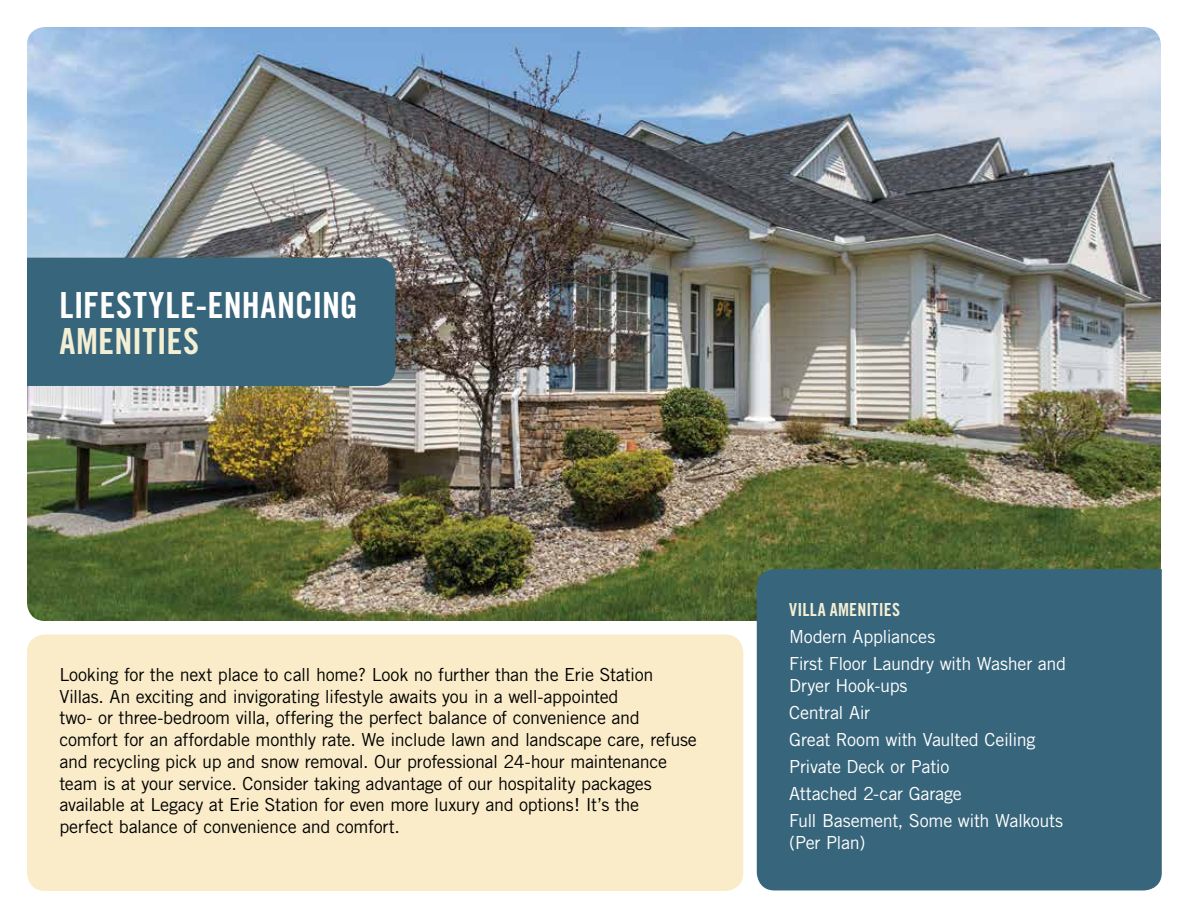
<style>
.page{position:relative;width:1188px;height:918px;background:#fff}
.page>*{position:absolute;margin:0;border:0;box-sizing:border-box;transform-origin:0 0}
.t1{font:36px "Trade Gothic Bold Cond Twenty";letter-spacing:.005em;color:#fff}
.t2{font:36px "Trade Gothic Bold Cond Twenty";letter-spacing:.01em;color:#f3efd4}
.t3{font:18px/21.8px "Trade Gothic";letter-spacing:-.02em;color:#000}
.t4{font:18px/27.2px "Trade Gothic";letter-spacing:-.015em;color:#fff}
.t5{font:18px "Trade Gothic Bold Cond Twenty";letter-spacing:.015em;color:#f3efd4}
</style>
<div class="page">
<img style="left:27px;top:27px;width:1134px;height:594px">
<div style="left:27px;top:635px;width:716px;height:256px;background:#faecc9;border-radius:18px"></div>
<div style="left:27px;top:258px;width:368px;height:128px;background:#37657b"></div>
<div style="left:757px;top:569px;width:405px;height:321px;background:#37657b"></div>
<h1 class="t1" style="left:59px;top:283px;width:300px">LIFESTYLE-ENHANCING</h1>
<h1 class="t2" style="left:59px;top:319px;width:141px">AMENITIES</h1>
<p class="t3" style="left:59px;top:663px;width:639px">Looking for the next place to call home? Look no further than the Erie Station Villas. An exciting and invigorating lifestyle awaits you in a well-appointed<br>two- or three-bedroom villa, offering the perfect balance of convenience and comfort for an affordable monthly rate. We include lawn and landscape care, refuse and recycling pick up and snow removal. Our professional 24-hour maintenance team is at your service. Consider taking advantage of our hospitality packages available at Legacy at Erie Station for even more luxury and options! It’s the perfect balance of convenience and comfort.</p>
<p class="t5" style="left:789px;top:598px;width:112px">VILLA AMENITIES</p>
<p class="t4" style="left:789px;top:622px;width:278px">Modern Appliances<br>First Floor Laundry with Washer and</p>
<p class="t4" style="left:789px;top:671px;width:276px">Dryer Hook-ups<br>Central Air<br>Great Room with Vaulted Ceiling<br>Private Deck or Patio<br>Attached 2-car Garage<br>Full Basement, Some with Walkouts</p>
<p class="t4" style="left:789px;top:829px;width:78px">(Per Plan)</p>
</div>
